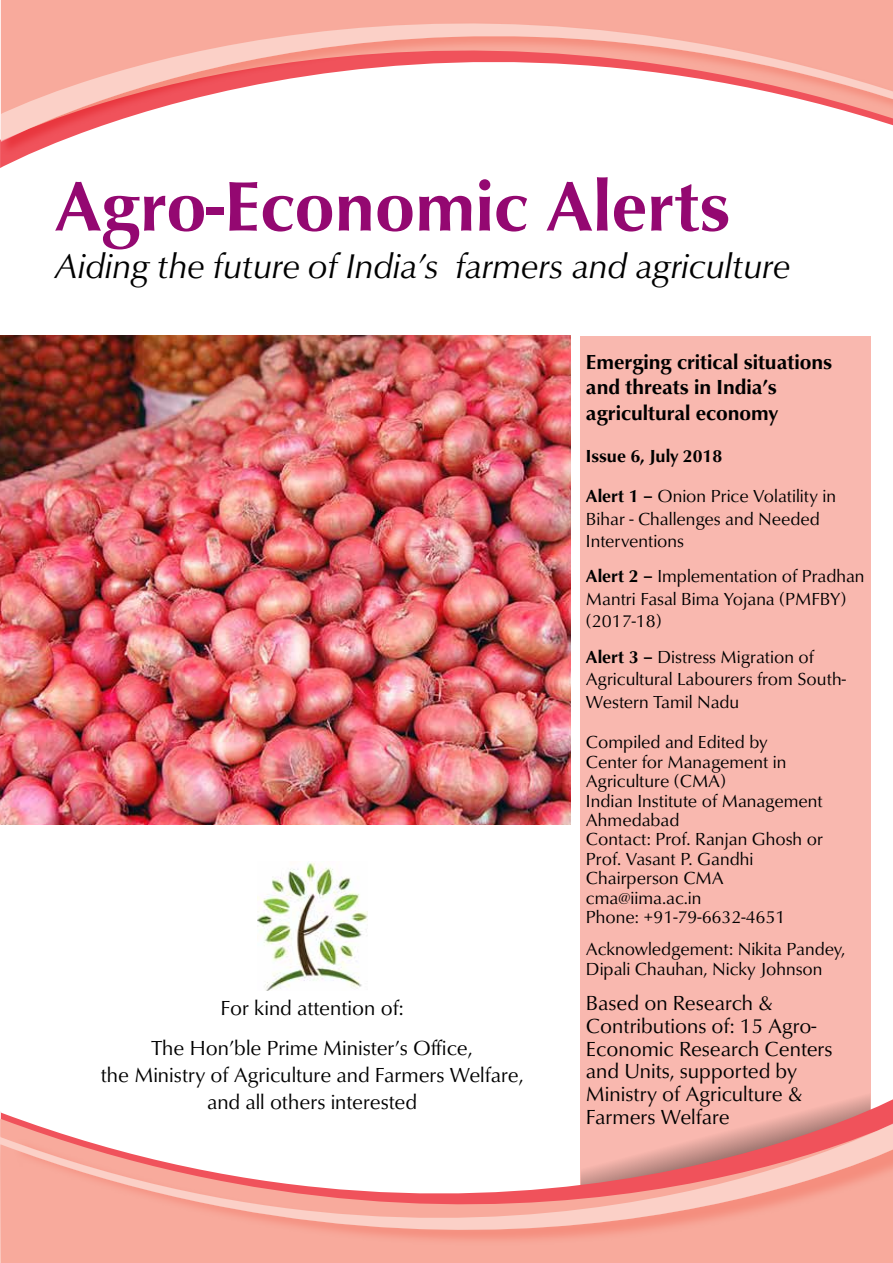
<style>
.page{position:relative;width:893px;height:1263px;background:#fff}
.page>*{position:absolute;margin:0;border:0;box-sizing:border-box;transform-origin:0 0}
.t1{font:700 72px "Classico URW";color:#940871}
.t2{font:italic 35.4px "Classico URW";color:#000}
.t3{font:21px/22.6px "Classico URW";color:#000;text-align:center}
.t4{font:700 21px/25.5px "Classico URW";color:#000}
.t5{font:18px/19.4px "Classico URW";color:#000}
.t6{font:700 18px/39.5px "Classico URW";color:#000}
.s1{font-weight:400}
.s2{font-weight:700}
</style>
<div class="page">
<div style="left:581px;top:336px;width:290px;height:878px;background:#f9b8af"></div>
<div style="left:1px;top:0;width:892px;height:20px;background:#f8aa9c"></div>
<svg style="left:0;top:1108px;width:893px;height:155px;fill:#f8aa9c"></svg>
<svg style="left:1px;top:20px;width:892px;height:122px"></svg>
<svg style="left:0;top:1118px;width:893px;height:131px"></svg>
<img style="left:0;top:336px;width:570px;height:489px">
<img style="left:257px;top:862px;width:110px;height:129px">
<h1 class="t1" style="left:55px;top:161px;width:676px">Agro-Economic Alerts</h1>
<h2 class="t2" style="left:55px;top:244px;width:737px">Aiding the future of India’s farmers and agriculture</h2>
<p class="t3" style="left:152px;top:988px;width:323px;line-height:39.8px">For kind attention of:<br>The Hon’ble Prime Minister’s Office,</p>
<p class="t3" style="left:101px;top:1061px;width:424px;line-height:27px">the Ministry of Agriculture and Farmers Welfare, and all others interested</p>
<p class="t4" style="left:586px;top:349px;width:248px">Emerging critical situations and threats in India’s agricultural economy</p>
<p class="t6" style="left:586px;top:437px;width:252px">Issue 6, July 2018<br>Alert 1 – <span class="s1">Onion Price Volatility in</span></p>
<p class="t5" style="left:586px;top:507px;width:235px;line-height:22.5px">Bihar - Challenges and Needed<br>Interventions</p>
<p class="t5" style="left:586px;top:565px;width:280px;line-height:22.5px"><span class="s2">Alert 2 –</span> Implementation of Pradhan<br>Mantri Fasal Bima Yojana (PMFBY) (2017-18)</p>
<p class="t5" style="left:586px;top:645px;width:261px;line-height:22.5px"><span class="s2">Alert 3 –</span> Distress Migration of<br>Agricultural Labourers from South-<br>Western Tamil Nadu</p>
<p class="t5" style="left:586px;top:733px;width:238px">Compiled and Edited by<br>Center for Management in<br>Agriculture (CMA)<br>Indian Institute of Management<br>Ahmedabad<br>Contact: Prof. Ranjan Ghosh or<br>Prof. Vasant P. Gandhi<br>Chairperson CMA cma@iima.ac.in<br>Phone: +91-79-6632-4651</p>
<p class="t5" style="left:586px;top:940px;width:261px">Acknowledgement: Nikita Pandey,<br>Dipali Chauhan, Nicky Johnson</p>
<p class="t3" style="left:586px;top:992px;width:248px;text-align:left">Based on Research &amp;<br>Contributions of: 15 Agro-<br>Economic Research Centers and Units, supported by<br>Ministry of Agriculture &amp;<br>Farmers Welfare</p>
</div>
